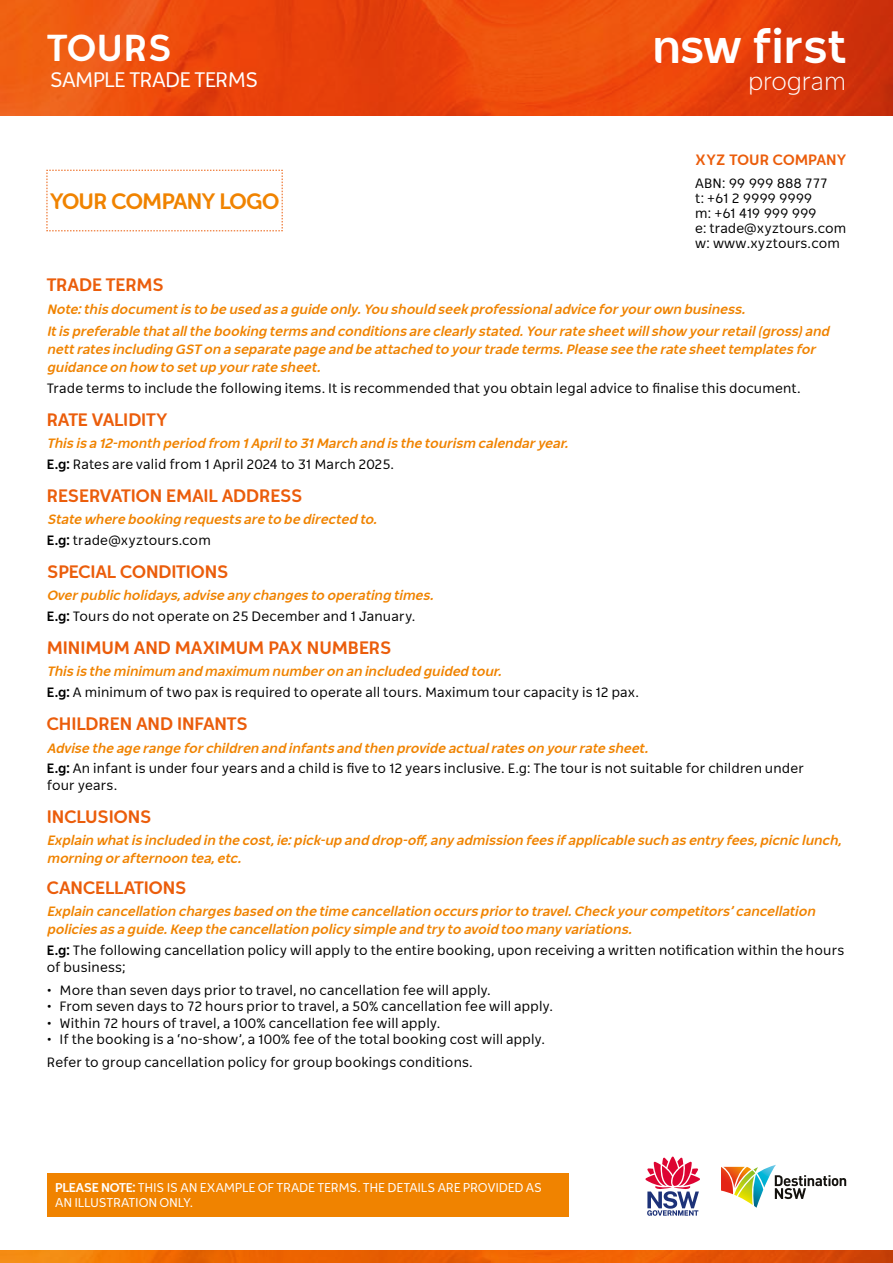
<style>
.page{position:relative;width:893px;height:1263px;background:#fff}
.page>*{position:absolute;margin:0;border:0;box-sizing:border-box;transform-origin:0 0}
.t1{font:700 46.35px "NSW Sans";letter-spacing:.01em;color:#fff}
.t2{font:700 37.5px "NSW Sans";letter-spacing:.005em;color:#fff}
.t3{font:300 24.3px "NSW Sans";letter-spacing:-.01em;color:#fff}
.t4{font:700 22.35px "NSW Sans";letter-spacing:-.045em;color:#f08300}
.t5{font:21px "NSW Sans";letter-spacing:-.045em;color:#fff}
.t6{font:700 18px "NSW Sans";letter-spacing:-.01em;color:#eb5d0b}
.t7{font:700 15px "NSW Sans";letter-spacing:.005em;color:#eb5d0b}
.t8{font:italic 700 13.5px/18px "NSW Sans";color:#f08300}
.t9{font:13.5px/20.7px "NSW Sans";letter-spacing:.015em;color:#000}
.t10{font:13.5px/15px "NSW Sans";letter-spacing:-.01em;color:#000}
.t11{font:12.75px/15px "NSW Sans";letter-spacing:-.02em;color:#fff}
.s1{font-style:normal;color:#000}
.s2{font-weight:400;font-style:normal;color:#000}
.s3{font-weight:700;font-style:italic;color:#f08300}
.s4{font-weight:700}
</style>
<div class="page">
<svg style="left:721px;top:1165px;width:125px;height:43px"></svg>
<svg style="left:645px;top:1156px;width:55px;height:60px"></svg>
<svg style="left:47px;top:170px;width:236px;height:62px"></svg>
<div style="left:47px;top:1173px;width:521px;height:43px;background:#f08300"></div>
<img style="left:0;top:0;width:893px;height:115px">
<img style="left:0;top:1250px;width:893px;height:13px">
<h2 class="t2" style="left:47px;top:28px;width:127px">TOURS</h2>
<h1 class="t1" style="left:652px;top:22px;width:195px">nsw first</h1>
<h3 class="t5" style="left:49px;top:68px;width:211px">SAMPLE TRADE TERMS</h3>
<h3 class="t3" style="left:748px;top:68px;width:100px">program</h3>
<h3 class="t4" style="left:50px;top:190px;width:231px">YOUR COMPANY LOGO</h3>
<p class="t7" style="left:695px;top:152px;width:152px">XYZ TOUR COMPANY</p>
<p class="t10" style="left:695px;top:176px;width:152px">ABN: 99 999 888 777<br>t: +61 2 9999 9999<br>m: +61 419 999 999<br>e: trade@xyztours.com w: www.xyztours.com</p>
<h3 class="t6" style="left:47px;top:276px;width:119px">TRADE TERMS</h3>
<p class="t8" style="left:47px;top:298px;width:787px;line-height:22.2px">Note:this documentis to be used as a guide only.You should seek professionaladvice foryourown business.<br>Itis preferable thatallthe booking terms and conditions are clearly stated.Yourrate sheetwillshow yourretail(gross)and</p>
<p class="t8" style="left:47px;top:340px;width:773px">nettrates including GST on a separate page and be attached to yourtrade terms.Please see the rate sheettemplates for guidance on how to setup yourrate sheet.</p>
<p class="t9" style="left:47px;top:378px;width:755px">Trade terms to include the following items. It is recommended that you obtain legal advice to finalise this document.</p>
<h3 class="t6" style="left:47px;top:410px;width:122px">RATE VALIDITY</h3>
<p class="t8" style="left:47px;top:433px;width:526px;line-height:20.7px">This is a 12-month period from 1Aprilto 31March and is the tourism calendaryear.<br><span class="s1">E.g:</span> <span class="s2">Rates are valid from 1 April 2024 to 31 March 2025.</span></p>
<h3 class="t6" style="left:47px;top:486px;width:258px">RESERVATION EMAIL ADDRESS</h3>
<p class="t8" style="left:47px;top:509px;width:335px;line-height:20.7px">State where booking requests are to be directed to.<br><span class="s1">E.g:</span> <span class="s2">trade@xyztours.com</span></p>
<h3 class="t6" style="left:47px;top:562px;width:184px">SPECIAL CONDITIONS</h3>
<p class="t8" style="left:47px;top:585px;width:391px;line-height:20.7px">Overpublic holidays,advise any changes to operating times.<br><span class="s1">E.g:</span> <span class="s2">Tours do not operate on 25 December and 1 January.</span></p>
<h3 class="t6" style="left:47px;top:638px;width:346px">MINIMUM AND MAXIMUM PAX NUMBERS</h3>
<p class="t9" style="left:47px;top:661px;width:594px"><span class="s3">This is the minimum and maximum numberon an included guided tour.<br></span><span class="s4">E.g:</span> A minimum of two pax is required to operate all tours. Maximum tour capacity is 12 pax.</p>
<h3 class="t6" style="left:47px;top:714px;width:203px">CHILDREN AND INFANTS</h3>
<p class="t9" style="left:47px;top:738px;width:759px"><span class="s3">Advise the age range forchildren and infants and then provide actualrates on yourrate sheet.<br></span><span class="s4">E.g:</span> An infant is under four years and a child is five to 12 years inclusive. E.g: The tour is not suitable for children under</p>
<p class="t9" style="left:47px;top:775px;width:72px">four years.</p>
<h3 class="t6" style="left:47px;top:807px;width:107px">INCLUSIONS</h3>
<p class="t8" style="left:47px;top:832px;width:799px">Explain whatis included in the cost,ie:pick-up and drop-off,any admission fees ifapplicable such as entry fees,picnic lunch, morning orafternoon tea,etc.</p>
<h3 class="t6" style="left:47px;top:878px;width:142px">CANCELLATIONS</h3>
<p class="t8" style="left:47px;top:903px;width:773px">Explain cancellation charges based on the time cancellation occurs priorto travel.Check yourcompetitors’cancellation policies as a guide.Keep the cancellation policy simple and try to avoid too many variations.</p>
<p class="t9" style="left:47px;top:942px;width:799px;line-height:16.5px"><span class="s4">E.g:</span> The following cancellation policy will apply to the entire booking, upon receiving a written notification within the hours of business;</p>
<p class="t9" style="left:47px;top:980px;width:446px">• More than seven days prior to travel, no cancellation fee will apply.</p>
<p class="t9" style="left:47px;top:996px;width:508px">• From seven days to 72 hours prior to travel, a 50% cancellation fee will apply.</p>
<p class="t9" style="left:47px;top:1013px;width:395px">• Within 72 hours of travel, a 100% cancellation fee will apply.</p>
<p class="t9" style="left:47px;top:1028px;width:500px;line-height:23px">• If the booking is a ‘no-show’, a 100% fee of the total booking cost will apply.<br>Refer to group cancellation policy for group bookings conditions.</p>
<p class="t11" style="left:55px;top:1180px;width:488px"><span class="s4">PLEASE NOTE:</span> THIS IS AN EXAMPLE OF TRADE TERMS. THE DETAILS ARE PROVIDED AS<br>AN ILLUSTRATION ONLY.</p>
</div>
